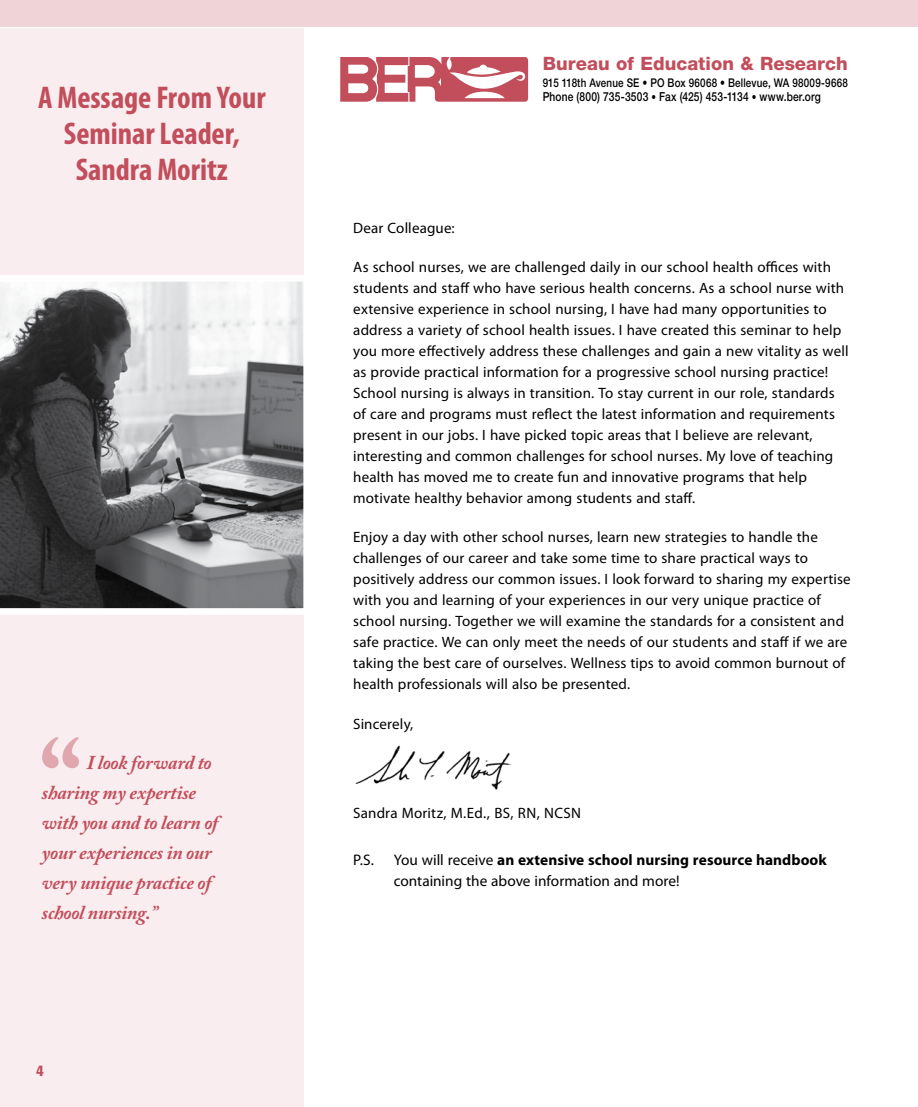
<style>
.page{position:relative;width:918px;height:1107px;background:#fff}
.page>*{position:absolute;margin:0;border:0;box-sizing:border-box;transform-origin:0 0}
.t1{font:700 condensed 31.5px/36px "Myriad Pro";color:#c24e5c;text-align:center}
.t2{font:italic 700 19.5px/30px "Adobe Caslon Pro";letter-spacing:-.01em;color:#c24e5c}
.t3{font:800 18.45px "Helvetica Neue LT Std";color:#c24e5c}
.t4{font:15.3px/21.3px "Myriad Pro";color:#000}
.t5{font:15px/21px "Myriad Pro";letter-spacing:.01em;color:#000}
.t6{font:700 condensed 15px "Laudatio BQ";color:#c24e5c}
.t7{font:500 12.45px "Helvetica Neue LT Std";letter-spacing:.015em;color:#000;scale:.82 1}
.t8{font:500 12px "Helvetica Neue LT Std";letter-spacing:.02em;color:#000;scale:.82 1}
.s1{font-size:11.25px}
.s2{font-weight:700}
</style>
<div class="page">
<div style="left:0;top:0;width:918px;height:27px;background:#f0d3d6"></div>
<div style="left:0;top:28px;width:304px;height:1079px;background:#f9edef"></div>
<svg style="left:340px;top:57px;width:188px;height:45px"></svg>
<img style="left:355px;top:745px;width:156px;height:45px">
<svg style="left:42px;top:737px;width:37px;height:31px"></svg>
<svg style="left:0;top:275px;width:304px;height:340px;background:#868688"></svg>
<h1 class="t1" style="left:38px;top:79px;width:229px">A Message From Your<br>Seminar Leader,<br>Sandra Moritz</h1>
<h2 class="t2" style="left:42px;top:747px;width:178px;text-indent:45px">I look forward to sharing my expertise with you and to learn of your experiences in our very unique practice of school nursing.”</h2>
<p class="t6" style="left:36px;top:1062px;width:9px">4</p>
<p class="t3" style="left:543px;top:52px;width:307px">Bureau of Education &amp; Research</p>
<p class="t8" style="left:543px;top:75px;width:374px">915 118th Avenue SE • PO Box 96068 • Bellevue, WA 98009-9668</p>
<p class="t7" style="left:543px;top:89px;width:341px">Phone (800) 735-3503 <span class="s1">•</span> Fax (425) 453-1134 <span class="s1">•</span> www.ber.org</p>
<p class="t5" style="left:353px;top:217px;width:103px">Dear Colleague:</p>
<p class="t5" style="left:353px;top:256px;width:497px">As school nurses, we are challenged daily in our school health offices with students and staff who have serious health concerns. As a school nurse with extensive experience in school nursing, I have had many opportunities to address a variety of school health issues. I have created this seminar to help you more effectively address these challenges and gain a new vitality as well as provide practical information for a progressive school nursing practice!<br>School nursing is always in transition. To stay current in our role, standards of care and programs must reflect the latest information and requirements present in our jobs. I have picked topic areas that I believe are relevant, interesting and common challenges for school nurses. My love of teaching health has moved me to create fun and innovative programs that help motivate healthy behavior among students and staff.</p>
<p class="t5" style="left:353px;top:526px;width:499px">Enjoy a day with other school nurses, learn new strategies to handle the challenges of our career and take some time to share practical ways to positively address our common issues. I look forward to sharing my expertise with you and learning of your experiences in our very unique practice of school nursing. Together we will examine the standards for a consistent and safe practice. We can only meet the needs of our students and staff if we are taking the best care of ourselves. Wellness tips to avoid common burnout of health professionals will also be presented.</p>
<p class="t5" style="left:353px;top:713px;width:62px">Sincerely,</p>
<p class="t5" style="left:353px;top:802px;width:229px">Sandra Moritz, M.Ed., BS, RN, NCSN</p>
<p class="t4" style="left:353px;top:848px;width:22px">P.S.</p>
<p class="t4" style="left:394px;top:848px;width:435px">You will receive <span class="s2">an extensive school nursing resource handbook </span>containing the above information and more!</p>
</div>
